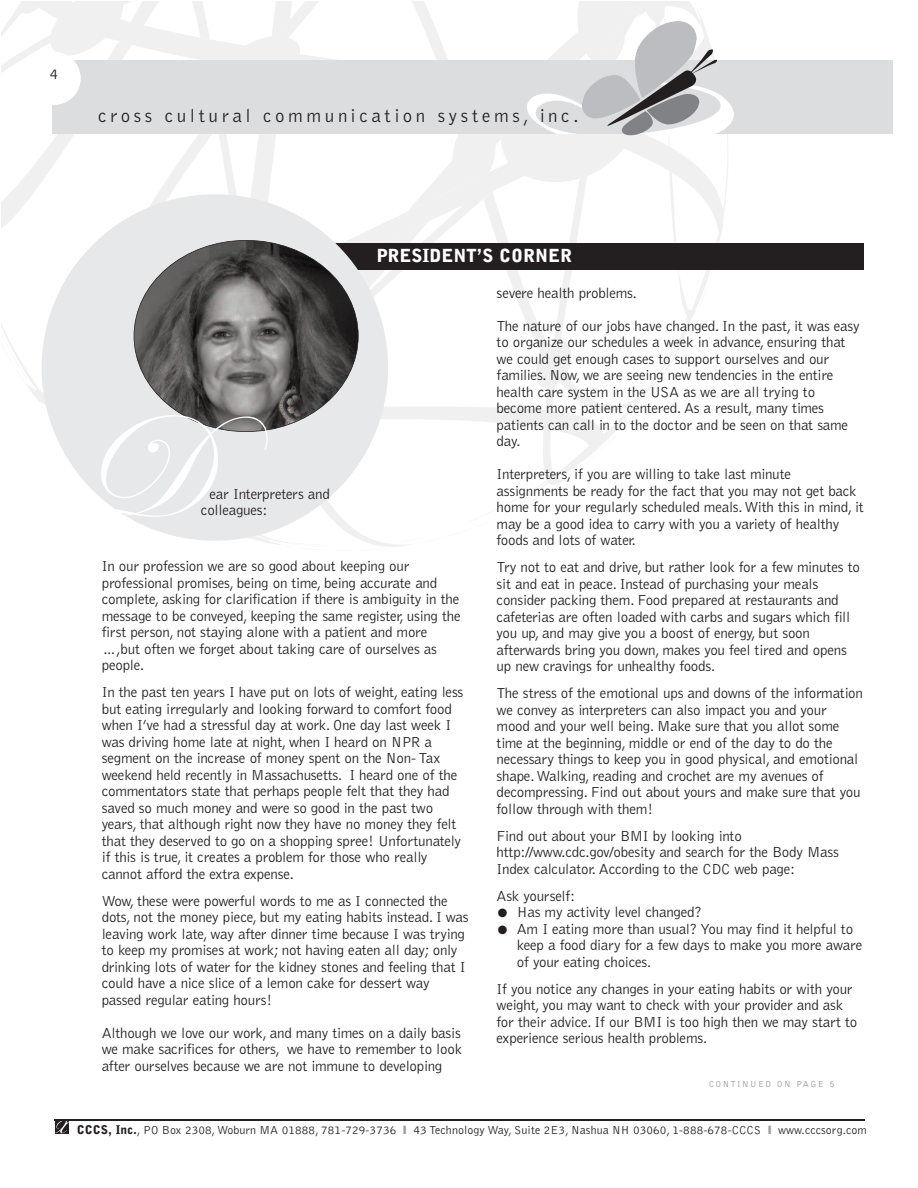
<style>
.page{position:relative;width:918px;height:1188px;background:#fff}
.page>*{position:absolute;margin:0;border:0;box-sizing:border-box;transform-origin:0 0}
.t1{font:150px "Edwardian Script ITC";color:#fff}
.t2{font:300 18.9px "Bell Gothic";letter-spacing:.19em;color:#231f20}
.t3{font:900 18px "Bell Gothic BT";color:#fff}
.t4{font:300 15px/16.5px "Bell Gothic";letter-spacing:-.015em;color:#231f20}
.t5{font:300 12px "Bell Gothic";letter-spacing:.005em;color:#231f20}
.t6{font:9px "Bell Gothic BT";letter-spacing:.165em;color:#939598}
.s1{font-family:"Bell Gothic BT";font-weight:900}
.s2{color:#9d9fa2}
</style>
<div class="page">
<svg style="left:2px;top:1px;width:726px;height:546px"></svg>
<div style="left:52px;top:60px;width:840px;height:74px;background:#dcdddf"></div>
<div style="left:27px;top:52px;width:54px;height:53px;background:#fff;border-radius:50%"></div>
<svg style="left:55px;top:1121px;width:14px;height:12px"></svg>
<svg style="left:525px;top:21px;width:209px;height:117px"></svg>
<hr style="left:55px;top:1119px;width:810px;height:2px;background:#231f20">
<div style="left:186px;top:243px;width:678px;height:27px;background:#231f20"></div>
<div style="left:42px;top:194px;width:346px;height:347px;background:#e7e8e9;border-radius:50%"></div>
<img style="left:134px;top:240px;width:224px;height:191px;border-radius:50%">
<p class="t4" style="left:50px;top:66px;width:10px">4</p>
<p class="t2" style="left:98px;top:109px;width:482px">cross cultural communication systems, inc.</p>
<p class="t3" style="left:376px;top:249px;width:197px">PRESIDENT’S CORNER</p>
<h1 class="t1" style="left:80px;top:386px;width:190px">D</h1>
<p class="t4" style="left:201px;top:486px;width:130px;text-indent:9px">ear Interpreters and colleagues:</p>
<p class="t4" style="left:102px;top:559px;width:360px">In our profession we are so good about keeping our professional promises, being on time, being accurate and complete, asking for clarification if there is ambiguity in the message to be conveyed, keeping the same register, using the first person, not staying alone with a patient and more …,but often we forget about taking care of ourselves as people.</p>
<p class="t4" style="left:102px;top:685px;width:363px">In the past ten years I have put on lots of weight, eating less but eating irregularly and looking forward to comfort food when I’ve had a stressful day at work. One day last week I was driving home late at night, when I heard on NPR a segment on the increase of money spent on the Non- Tax weekend held recently in Massachusetts. I heard one of the commentators state that perhaps people felt that they had saved so much money and were so good in the past two years, that although right now they have no money they felt that they deserved to go on a shopping spree! Unfortunately if this is true, it creates a problem for those who really cannot afford the extra expense.</p>
<p class="t4" style="left:102px;top:894px;width:368px">Wow, these were powerful words to me as I connected the dots, not the money piece, but my eating habits instead. I was leaving work late, way after dinner time because I was trying to keep my promises at work; not having eaten all day; only drinking lots of water for the kidney stones and feeling that I could have a nice slice of a lemon cake for dessert way passed regular eating hours!</p>
<p class="t4" style="left:102px;top:1026px;width:362px;text-align:justify">Although we love our work, and many times on a daily basis we make sacrifices for others, we have to remember to look after ourselves because we are not immune to developing</p>
<p class="t4" style="left:497px;top:285px;width:142px">severe health problems.</p>
<p class="t4" style="left:497px;top:318px;width:365px">The nature of our jobs have changed. In the past, it was easy to organize our schedules a week in advance, ensuring that we could get enough cases to support ourselves and our families. Now, we are seeing new tendencies in the entire health care system in the USA as we are all trying to become more patient centered. As a result, many times patients can call in to the doctor and be seen on that same day.</p>
<p class="t4" style="left:497px;top:467px;width:369px">Interpreters, if you are willing to take last minute assignments be ready for the fact that you may not get back home for your regularly scheduled meals.With this in mind, it may be a good idea to carry with you a variety of healthy foods and lots of water.</p>
<p class="t4" style="left:497px;top:560px;width:365px">Try not to eat and drive, but rather look for a few minutes to sit and eat in peace. Instead of purchasing your meals consider packing them. Food prepared at restaurants and cafeterias are often loaded with carbs and sugars which fill you up, and may give you a boost of energy, but soon afterwards bring you down, makes you feel tired and opens up new cravings for unhealthy foods.</p>
<p class="t4" style="left:497px;top:686px;width:368px">The stress of the emotional ups and downs of the information we convey as interpreters can also impact you and your mood and your well being. Make sure that you allot some time at the beginning, middle or end of the day to do the necessary things to keep you in good physical, and emotional shape.Walking, reading and crochet are my avenues of decompressing. Find out about yours and make sure that you follow through with them!</p>
<p class="t4" style="left:497px;top:828px;width:344px">Find out about your BMI by looking into http://www.cdc.gov/obesity and search for the Body Mass<br>Index calculator. According to the CDC web page:</p>
<p class="t4" style="left:497px;top:888px;width:80px">Ask yourself:</p>
<p class="t4" style="left:498px;top:905px;width:206px">● Has my activity level changed?</p>
<p class="t4" style="left:517px;top:921px;width:347px;text-indent:-19px">● Am I eating more than usual? You may find it helpful to keep a food diary for a few days to make you more aware of your eating choices.</p>
<p class="t4" style="left:497px;top:981px;width:362px">If you notice any changes in your eating habits or with your weight, you may want to check with your provider and ask for their advice. If our BMI is too high then we may start to experience serious health problems.</p>
<p class="t6" style="left:709px;top:1080px;width:127px">CONTINUED ON PAGE 5</p>
<p class="t5" style="left:77px;top:1126px;width:792px"><span class="s1">CCCS, Inc.</span>, PO Box 2308,Woburn MA 01888, 781-729-3736 <span class="s2">❙</span> 43 Technology Way, Suite 2E3, Nashua NH 03060, 1-888-678-CCCS <span class="s2">❙</span> www.cccsorg.com</p>
</div>
